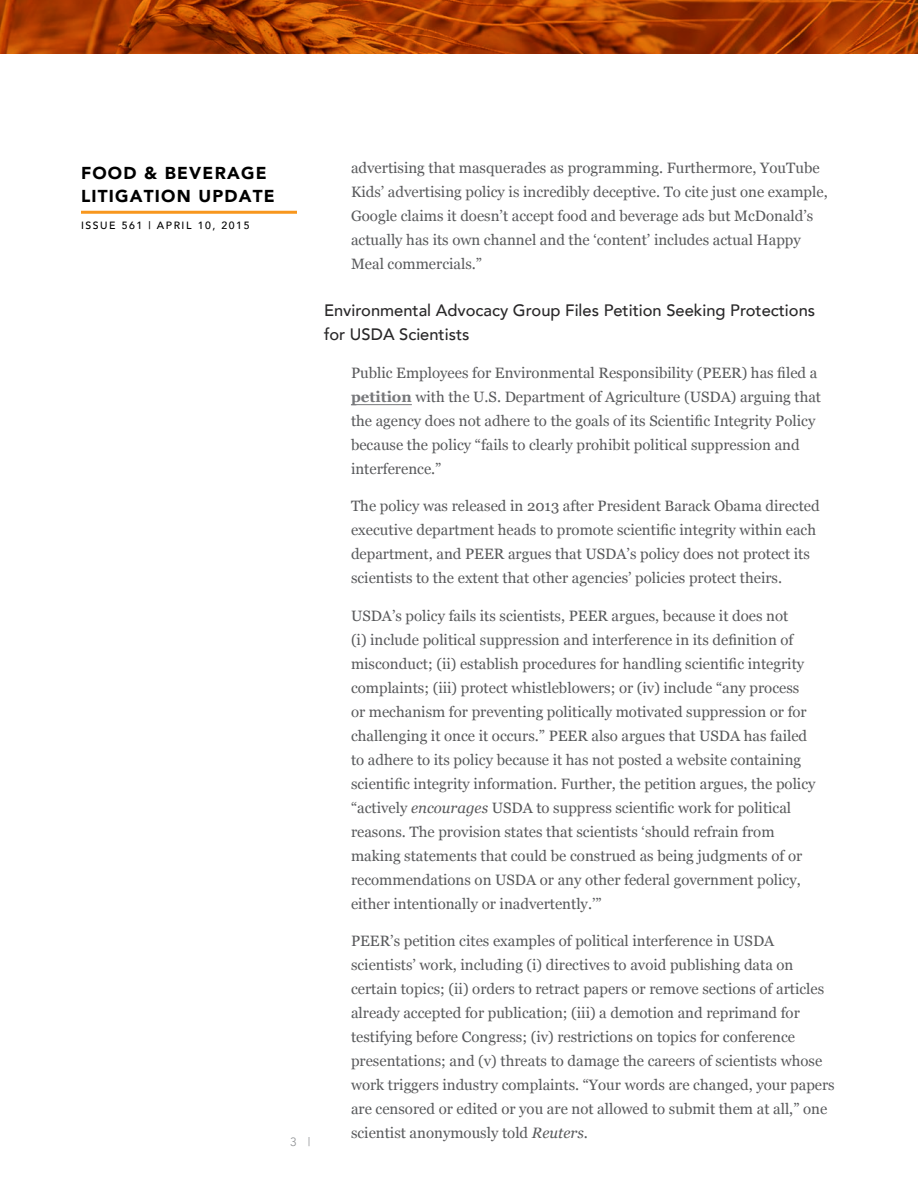
<style>
.page{position:relative;width:918px;height:1188px;background:#fff}
.page>*{position:absolute;margin:0;border:0;box-sizing:border-box;transform-origin:0 0}
.t1{font:900 17.25px/22.5px "Avenir";letter-spacing:.07em;color:#000}
.t2{font:500 16.5px/24px "Avenir";color:#292829}
.t3{font:15px/24px "Georgia";color:#58595b}
.t4{font:12px "Avenir";color:#939598}
.t5{font:500 10.5px "Avenir";letter-spacing:.15em;color:#000}
.s1{font-family:"Georgia Pro";font-weight:700;color:#77787b}
.s2{font-style:italic}
</style>
<div class="page">
<hr style="left:81px;top:211px;width:216px;height:3px;background:#f8971d">
<svg style="left:0;top:0;width:918px;height:54px;background:#a83c02"></svg>
<hr style="left:351px;top:404px;width:61px;height:1px;background:#77787b">
<p class="t1" style="left:81px;top:162px;width:187px">FOOD &amp; BEVERAGE<br>LITIGATION UPDATE</p>
<p class="t5" style="left:81px;top:216px;width:170px">Issue 561 | APRIL 10, 2015</p>
<p class="t4" style="left:290px;top:1135px;width:22px">3 |</p>
<p class="t3" style="left:351px;top:156px;width:478px">advertising that masquerades as programming. Furthermore, YouTube Kids’ advertising policy is incredibly deceptive. To cite just one example, Google claims it doesn’t accept food and beverage ads but McDonald’s actually has its own channel and the ‘content’ includes actual Happy Meal commercials.”</p>
<p class="t2" style="left:324px;top:298px;width:493px">Environmental Advocacy Group Files Petition Seeking Protections for US DA Scientists</p>
<p class="t3" style="left:351px;top:360px;width:472px">Public Employees for Environmental Responsibility (PEER) has filed a <span class="s1">petition</span> with the U.S. Department of Agriculture (USDA) arguing that the agency does not adhere to the goals of its Scientific Integrity Policy because the policy “fails to clearly prohibit political suppression and interference.”</p>
<p class="t3" style="left:351px;top:493px;width:470px">The policy was released in 2013 after President Barack Obama directed executive department heads to promote scientific integrity within each department, and PEER argues that USDA’s policy does not protect its scientists to the extent that other agencies’ policies protect theirs.</p>
<p class="t3" style="left:351px;top:603px;width:466px">USDA’s policy fails its scientists, PEER argues, because it does not<br>(i) include political suppression and interference in its definition of misconduct; (ii) establish procedures for handling scientific integrity complaints; (iii) protect whistleblowers; or (iv) include “any process or mechanism for preventing politically motivated suppression or for challenging it once it occurs.” PEER also argues that USDA has failed to adhere to its policy because it has not posted a website containing scientific integrity information. Further, the petition argues, the policy “actively <span class="s2">encourages</span> USDA to suppress scientific work for political reasons. The provision states that scientists ‘should refrain from making statements that could be construed as being judgments of or recommendations on USDA or any other federal government policy, either intentionally or inadvertently.’”</p>
<p class="t3" style="left:351px;top:928px;width:485px">PEER’s petition cites examples of political interference in USDA scientists’ work, including (i) directives to avoid publishing data on certain topics; (ii) orders to retract papers or remove sections of articles already accepted for publication; (iii) a demotion and reprimand for testifying before Congress; (iv) restrictions on topics for conference presentations; and (v) threats to damage the careers of scientists whose work triggers industry complaints. “Your words are changed, your papers are censored or edited or you are not allowed to submit them at all,” one scientist anonymously told <span class="s2">Reuters</span>.</p>
</div>
